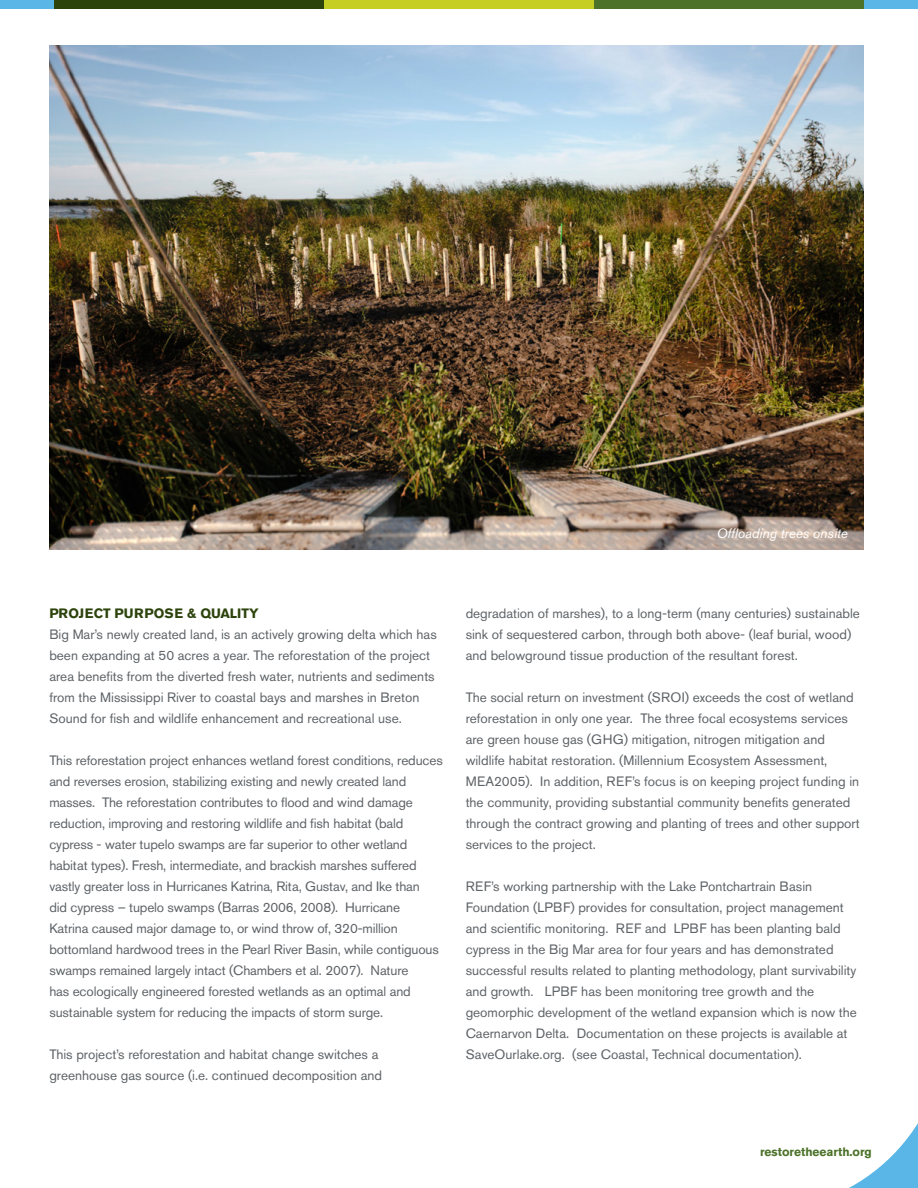
<style>
.page{position:relative;width:918px;height:1188px;background:#fff}
.page>*{position:absolute;margin:0;border:0;box-sizing:border-box;transform-origin:0 0}
.t1{font:13.5px/21px "Akzidenz Grotesk BE";color:#5e6367}
.t2{font:700 13.5px "Akzidenz Grotesk BE";color:#2d430c}
.t3{font:italic 13.5px "Akzidenz Grotesk BE";color:#fff}
.t4{font:700 12px "Akzidenz Grotesk BE";color:#4c7229}
</style>
<div class="page">
<svg style="left:849px;top:1123px;width:69px;height:65px"></svg>
<div style="left:897px;top:1176px;width:21px;height:12px;background:#5ab6e7"></div>
<div style="left:594px;top:0;width:270px;height:9px;background:#4c7229"></div>
<div style="left:324px;top:0;width:270px;height:9px;background:#c6cd23"></div>
<div style="left:54px;top:0;width:270px;height:9px;background:#2d430c"></div>
<div style="left:0;top:0;width:54px;height:9px;background:#5ab6e7"></div>
<div style="left:864px;top:0;width:54px;height:9px;background:#5ab6e7"></div>
<img style="left:49px;top:45px;width:815px;height:505px">
<p class="t3" style="left:717px;top:525px;width:133px">Offloading trees onsite</p>
<p class="t2" style="left:49px;top:605px;width:211px">PROJECT PURPOSE &amp; QUALITY</p>
<p class="t1" style="left:49px;top:623px;width:389px">Big Mar’s newly created land, is an actively growing delta which has been expanding at 50 acres a year. The reforestation of the project area benefits from the diverted fresh water, nutrients and sediments from the Mississippi River to coastal bays and marshes in Breton Sound for fish and wildlife enhancement and recreational use.</p>
<p class="t1" style="left:49px;top:749px;width:395px">This reforestation project enhances wetland forest conditions, reduces and reverses erosion, stabilizing existing and newly created land masses. The reforestation contributes to flood and wind damage reduction, improving and restoring wildlife and fish habitat (bald cypress - water tupelo swamps are far superior to other wetland habitat types). Fresh, intermediate, and brackish marshes suffered vastly greater loss in Hurricanes Katrina, Rita, Gustav, and Ike than<br>did cypress – tupelo swamps (Barras 2006, 2008). Hurricane<br>Katrina caused major damage to, or wind throw of, 320-million bottomland hardwood trees in the Pearl River Basin, while contiguous swamps remained largely intact (Chambers et al. 2007). Nature<br>has ecologically engineered forested wetlands as an optimal and sustainable system for reducing the impacts of storm surge.</p>
<p class="t1" style="left:49px;top:1043px;width:334px">This project’s reforestation and habitat change switches a greenhouse gas source (i.e. continued decomposition and</p>
<p class="t1" style="left:466px;top:602px;width:396px">degradation of marshes), to a long-term (many centuries) sustainable sink of sequestered carbon, through both above- (leaf burial, wood) and belowground tissue production of the resultant forest.</p>
<p class="t1" style="left:466px;top:686px;width:396px">The social return on investment (SROI) exceeds the cost of wetland reforestation in only one year. The three focal ecosystems services are green house gas (GHG) mitigation, nitrogen mitigation and wildlife habitat restoration. (Millennium Ecosystem Assessment, MEA2005). In addition, REF’s focus is on keeping project funding in the community, providing substantial community benefits generated through the contract growing and planting of trees and other support services to the project.</p>
<p class="t1" style="left:466px;top:875px;width:393px">REF’s working partnership with the Lake Pontchartrain Basin Foundation (LPBF) provides for consultation, project management and scientific monitoring. REF and LPBF has been planting bald cypress in the Big Mar area for four years and has demonstrated successful results related to planting methodology, plant survivability and growth. LPBF has been monitoring tree growth and the geomorphic development of the wetland expansion which is now the Caernarvon Delta. Documentation on these projects is available at SaveOurlake.org. (see Coastal, Technical documentation).</p>
<p class="t4" style="left:760px;top:1145px;width:113px">restoretheearth.org</p>
</div>
